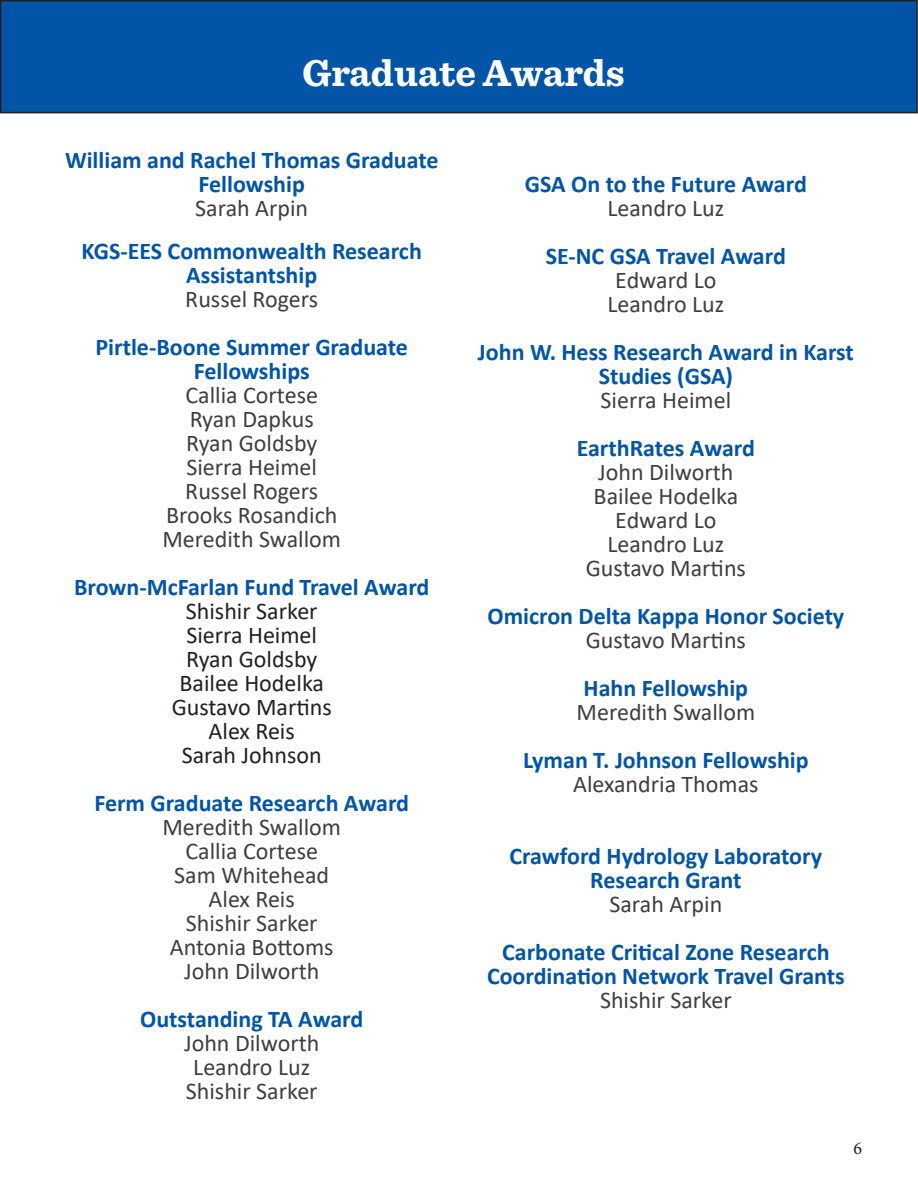
<style>
.page{position:relative;width:918px;height:1188px;background:#fff}
.page>*{position:absolute;margin:0;border:0;box-sizing:border-box;transform-origin:0 0}
.t1{font:700 39px "Sentinel";color:#fff}
.t2{font:700 24px/24px "Calibri";color:#0154a6;text-align:center}
.t3{font:24px "Calibri";color:#3e3e3f}
.t4{font:24px "Calibri";color:#231f20}
.t5{font:18px "Minion Pro";color:#231f20}
</style>
<div class="page">
<div style="left:1px;top:1px;width:916px;height:112px;background:#0154a6"></div>
<div style="left:0;top:0;width:918px;height:113px;border:2px solid #231f20"></div>
<p class="t1" style="left:302px;top:42px;width:324px">Graduate Awards</p>
<p class="t2" style="left:65px;top:148px;width:375px">William and Rachel Thomas Graduate<br>Fellowship</p>
<p class="t3" style="left:195px;top:191px;width:114px">Sarah Arpin</p>
<p class="t2" style="left:82px;top:239px;width:342px">KGS-EES Commonwealth Research<br>Assistantship</p>
<p class="t3" style="left:185px;top:283px;width:134px">Russel Rogers</p>
<p class="t2" style="left:96px;top:335px;width:314px">Pirtle-Boone Summer Graduate<br>Fellowships</p>
<p class="t3" style="left:185px;top:379px;width:134px">Callia Cortese</p>
<p class="t3" style="left:190px;top:403px;width:126px">Ryan Dapkus</p>
<p class="t3" style="left:186px;top:427px;width:133px">Ryan Goldsby</p>
<p class="t3" style="left:186px;top:451px;width:132px">Sierra Heimel</p>
<p class="t3" style="left:185px;top:475px;width:134px">Russel Rogers</p>
<p class="t3" style="left:166px;top:499px;width:173px">Brooks Rosandich</p>
<p class="t3" style="left:162px;top:523px;width:180px">Meredith Swallom</p>
<p class="t2" style="left:74px;top:575px;width:357px">Brown-McFarlan Fund Travel Award</p>
<p class="t4" style="left:186px;top:595px;width:133px">Shishir Sarker</p>
<p class="t4" style="left:186px;top:619px;width:132px">Sierra Heimel</p>
<p class="t4" style="left:186px;top:643px;width:133px">Ryan Goldsby</p>
<p class="t4" style="left:179px;top:667px;width:146px">Bailee Hodelka</p>
<p class="t4" style="left:172px;top:691px;width:162px">Gustavo Martins</p>
<p class="t4" style="left:209px;top:715px;width:88px">Alex Reis</p>
<p class="t4" style="left:182px;top:739px;width:142px">Sarah Johnson</p>
<p class="t2" style="left:94px;top:791px;width:316px">Ferm Graduate Research Award</p>
<p class="t3" style="left:162px;top:811px;width:180px">Meredith Swallom</p>
<p class="t3" style="left:185px;top:835px;width:134px">Callia Cortese</p>
<p class="t3" style="left:174px;top:859px;width:156px">Sam Whitehead</p>
<p class="t3" style="left:209px;top:883px;width:88px">Alex Reis</p>
<p class="t3" style="left:186px;top:907px;width:133px">Shishir Sarker</p>
<p class="t3" style="left:170px;top:931px;width:165px">Antonia Bottoms</p>
<p class="t3" style="left:184px;top:955px;width:137px">John Dilworth</p>
<p class="t2" style="left:140px;top:1007px;width:225px">Outstanding TA Award</p>
<p class="t3" style="left:184px;top:1027px;width:137px">John Dilworth</p>
<p class="t3" style="left:193px;top:1051px;width:118px">Leandro Luz</p>
<p class="t3" style="left:186px;top:1075px;width:133px">Shishir Sarker</p>
<p class="t2" style="left:525px;top:172px;width:283px">GSA On to the Future Award</p>
<p class="t3" style="left:607px;top:191px;width:118px">Leandro Luz</p>
<p class="t2" style="left:546px;top:244px;width:242px">SE-NC GSA Travel Award</p>
<p class="t3" style="left:615px;top:263px;width:103px">Edward Lo</p>
<p class="t3" style="left:607px;top:287px;width:118px">Leandro Luz</p>
<p class="t2" style="left:478px;top:340px;width:377px">John W. Hess Research Award in Karst<br>Studies (GSA)</p>
<p class="t3" style="left:601px;top:383px;width:132px">Sierra Heimel</p>
<p class="t2" style="left:577px;top:436px;width:180px">EarthRates Award</p>
<p class="t3" style="left:598px;top:455px;width:137px">John Dilworth</p>
<p class="t3" style="left:594px;top:479px;width:146px">Bailee Hodelka</p>
<p class="t3" style="left:615px;top:503px;width:103px">Edward Lo</p>
<p class="t3" style="left:607px;top:527px;width:118px">Leandro Luz</p>
<p class="t3" style="left:586px;top:551px;width:162px">Gustavo Martins</p>
<p class="t2" style="left:487px;top:604px;width:358px">Omicron Delta Kappa Honor Society</p>
<p class="t3" style="left:586px;top:623px;width:162px">Gustavo Martins</p>
<p class="t2" style="left:584px;top:676px;width:166px">Hahn Fellowship</p>
<p class="t3" style="left:577px;top:695px;width:180px">Meredith Swallom</p>
<p class="t2" style="left:523px;top:748px;width:287px">Lyman T. Johnson Fellowship</p>
<p class="t3" style="left:573px;top:767px;width:187px">Alexandria Thomas</p>
<p class="t2" style="left:510px;top:844px;width:314px">Crawford Hydrology Laboratory<br>Research Grant</p>
<p class="t3" style="left:609px;top:887px;width:114px">Sarah Arpin</p>
<p class="t2" style="left:487px;top:940px;width:359px">Carbonate Critical Zone Research<br>Coordination Network Travel Grants</p>
<p class="t3" style="left:600px;top:983px;width:133px">Shishir Sarker</p>
<p class="t5" style="left:854px;top:1136px;width:10px">6</p>
</div>
